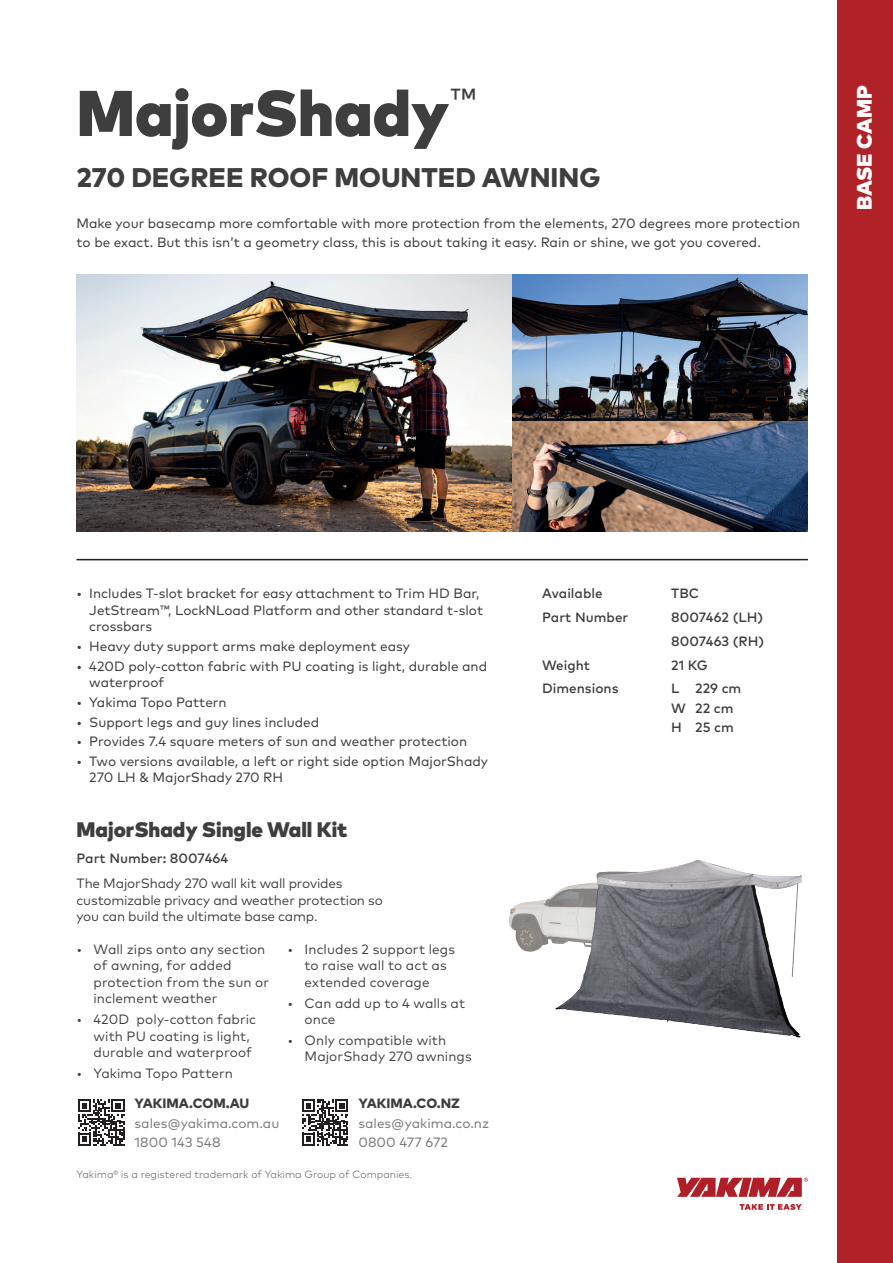
<style>
.page{position:relative;width:893px;height:1263px;background:#fff}
.page>*{position:absolute;margin:0;border:0;box-sizing:border-box;transform-origin:0 0}
.t1{font:900 64.5px "Mark OT";color:#3e3e3f}
.t2{font:800 27px "Mark OT";color:#3e3e3f}
.t3{font:900 21px "Mark OT";color:#3e3e3f}
.t4{font:900 21px "Mark OT";letter-spacing:-.01em;color:#fff}
.t5{font:13.5px/16.5px "Mark OT";color:#3e3e3f}
.t6{font:13.5px/16.5px "Mark OT";letter-spacing:.005em;color:#3e3e3f}
.t7{font:500 13.5px/19.5px "Mark OT";color:#3e3e3f}
.t8{font:13.5px/19.5px "Mark OT";color:#7a7c7f}
.t9{font:800 13.5px "Mark OT";color:#3e3e3f}
.t10{font:300 10.5px "Mark OT";color:#5e686e}
</style>
<div class="page">
<div style="left:838px;top:0;width:55px;height:1263px;background:#b02128"></div>
<hr style="left:77px;top:559px;width:731px;height:1px;background:#231f20">
<img style="left:77px;top:274px;width:435px;height:257px">
<img style="left:512px;top:274px;width:296px;height:148px">
<img style="left:512px;top:422px;width:296px;height:109px">
<svg style="left:677px;top:1178px;width:131px;height:19px"></svg>
<svg style="left:740px;top:1204px;width:62px;height:6px"></svg>
<svg style="left:78px;top:1099px;width:46px;height:46px"></svg>
<svg style="left:302px;top:1099px;width:46px;height:46px"></svg>
<img style="left:509px;top:859px;width:293px;height:179px">
<h1 class="t1" style="left:77px;top:71px;width:401px">MajorShady<sup>™</sup></h1>
<h2 class="t2" style="left:77px;top:160px;width:525px">270 DEGREE ROOF MOUNTED AWNING</h2>
<p class="t5" style="left:77px;top:213px;width:725px;line-height:19.5px">Make your basecamp more comfortable with more protection from the elements, 270 degrees more protection to be exact. But this isn’t a geometry class, this is about taking it easy. Rain or shine, we got you covered.</p>
<h3 class="t4" style="left:850px;top:210px;width:126px;rotate:-90deg">BASE CAMP</h3>
<p class="t5" style="left:89px;top:585px;width:395px;text-indent:-13px">• Includes T-slot bracket for easy attachment to Trim HD Bar,<br>JetStream™, LockNLoad Platform and other standard t-slot crossbars</p>
<p class="t5" style="left:77px;top:638px;width:335px">• Heavy duty support arms make deployment easy</p>
<p class="t5" style="left:89px;top:657px;width:399px;text-indent:-13px">• 420D poly-cotton fabric with PU coating is light, durable and waterproof</p>
<p class="t5" style="left:77px;top:694px;width:152px">• Yakima Topo Pattern</p>
<p class="t5" style="left:77px;top:713px;width:244px">• Support legs and guy lines included</p>
<p class="t5" style="left:77px;top:733px;width:392px">• Provides 7.4 square meters of sun and weather protection</p>
<p class="t5" style="left:89px;top:753px;width:400px;text-indent:-13px">• Two versions available, a left or right side option MajorShady<br>270 LH &amp; MajorShady 270 RH</p>
<h3 class="t3" style="left:77px;top:816px;width:273px">MajorShady Single Wall Kit</h3>
<p class="t7" style="left:77px;top:848px;width:153px">Part Number: 8007464</p>
<p class="t6" style="left:77px;top:875px;width:308px">The MajorShady 270 wall kit wall provides customizable privacy and weather protection so you can build the ultimate base camp.</p>
<p class="t6" style="left:94px;top:941px;width:177px;text-indent:-17px">• Wall zips onto any section of awning, for added protection from the sun or inclement weather</p>
<p class="t6" style="left:94px;top:1011px;width:164px;text-indent:-17px">• 420D poly-cotton fabric with PU coating is light, durable and waterproof</p>
<p class="t6" style="left:77px;top:1065px;width:158px">• Yakima Topo Pattern</p>
<p class="t9" style="left:135px;top:1094px;width:116px">YAKIMA.COM.AU</p>
<p class="t8" style="left:135px;top:1113px;width:146px">sales@yakima.com.au<br>1800 143 548</p>
<p class="t6" style="left:305px;top:941px;width:152px;text-indent:-17px">• Includes 2 support legs to raise wall to act as extended coverage</p>
<p class="t6" style="left:305px;top:994px;width:162px;text-indent:-17px">• Can add up to 4 walls at once</p>
<p class="t6" style="left:305px;top:1032px;width:169px;text-indent:-17px">• Only compatible with<br>MajorShady 270 awnings</p>
<p class="t9" style="left:358px;top:1094px;width:103px">YAKIMA.CO.NZ</p>
<p class="t8" style="left:358px;top:1113px;width:132px">sales@yakima.co.nz<br>0800 477 672</p>
<p class="t10" style="left:77px;top:1168px;width:337px">Yakima® is a registered trademark of Yakima Group of Companies.</p>
<p class="t7" style="left:542px;top:583px;width:62px">Available</p>
<p class="t7" style="left:671px;top:583px;width:29px">TBC</p>
<p class="t7" style="left:542px;top:607px;width:88px">Part Number</p>
<p class="t7" style="left:671px;top:605px;width:95px;line-height:23.7px">8007462 (LH)<br>8007463 (RH)</p>
<p class="t7" style="left:542px;top:655px;width:49px">Weight</p>
<p class="t7" style="left:671px;top:655px;width:38px">21 KG</p>
<p class="t7" style="left:542px;top:678px;width:78px">Dimensions</p>
<p class="t7" style="left:671px;top:678px;width:72px">L 229 cm<br>W 22 cm<br>H 25 cm</p>
</div>
